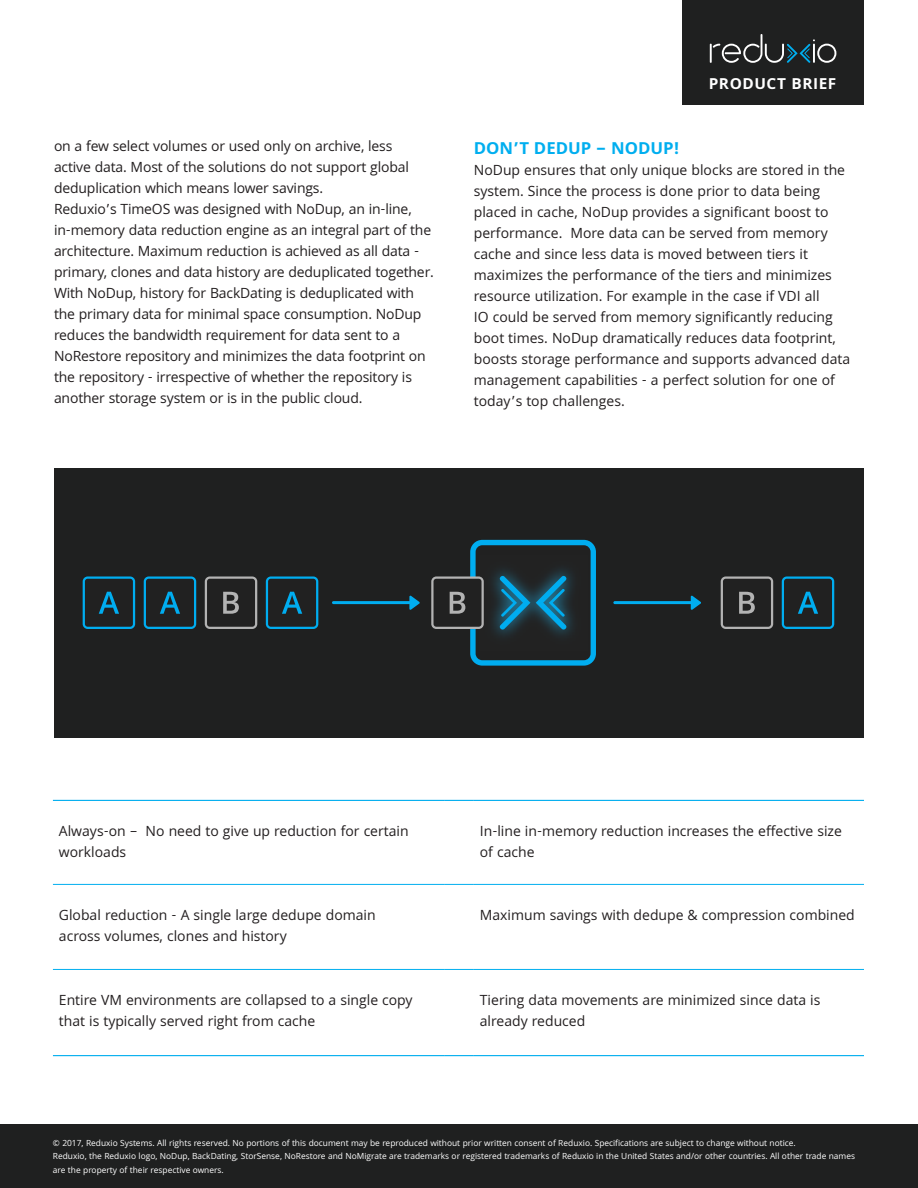
<style>
.page{position:relative;width:918px;height:1188px;background:#fff}
.page>*{position:absolute;margin:0;border:0;box-sizing:border-box;transform-origin:0 0}
.running_text{font:700 18px "Khula";color:#00aeef}
.t1{font:700 16.5px "Khula";letter-spacing:.035em;color:#fff}
.running_text-2{font:15px/21px "Khula";letter-spacing:-.01em;color:#231f20}
.table_text_regular{font:15px/21px "Khula";color:#231f20}
.t2{font:9px/13.5px "Khula";color:#fff}
</style>
<div class="page">
<div style="left:0;top:1124px;width:918px;height:64px;background:#1f2020"></div>
<div style="left:682px;top:0;width:182px;height:105px;background:#1f2020"></div>
<svg style="left:710px;top:34px;width:126px;height:29px"></svg>
<hr style="left:474px;top:800px;width:390px;height:1px;background:#00aeef">
<hr style="left:444px;top:800px;width:30px;height:1px;background:#00aeef">
<hr style="left:53px;top:800px;width:391px;height:1px;background:#00aeef">
<hr style="left:474px;top:969px;width:390px;height:1px;background:#00aeef">
<hr style="left:444px;top:969px;width:30px;height:1px;background:#00aeef">
<hr style="left:53px;top:969px;width:391px;height:1px;background:#00aeef">
<hr style="left:474px;top:884px;width:390px;height:1px;background:#00aeef">
<hr style="left:444px;top:884px;width:30px;height:1px;background:#00aeef">
<hr style="left:53px;top:884px;width:391px;height:1px;background:#00aeef">
<hr style="left:474px;top:1055px;width:390px;height:1px;background:#00aeef">
<hr style="left:444px;top:1055px;width:30px;height:1px;background:#00aeef">
<hr style="left:53px;top:1055px;width:391px;height:1px;background:#00aeef">
<div style="left:54px;top:468px;width:810px;height:270px;background:#1f2020"></div>
<svg style="left:409px;top:595px;width:11px;height:15px"></svg>
<hr style="left:332px;top:601px;width:79px;height:3px;background:#00adf0;border-radius:2px">
<svg style="left:691px;top:595px;width:10px;height:15px"></svg>
<hr style="left:613px;top:601px;width:80px;height:3px;background:#00adf0;border-radius:2px">
<svg style="left:83px;top:576px;width:52px;height:53px"></svg>
<svg style="left:144px;top:576px;width:52px;height:53px"></svg>
<svg style="left:266px;top:576px;width:52px;height:53px"></svg>
<svg style="left:205px;top:576px;width:52px;height:53px"></svg>
<svg style="left:782px;top:576px;width:52px;height:53px"></svg>
<svg style="left:721px;top:576px;width:52px;height:53px"></svg>
<svg style="left:431px;top:540px;width:165px;height:126px"></svg>
<p class="running_text-2" style="left:54px;top:135px;width:357px">on a few select volumes or used only on archive, less active data. Most of the solutions do not support global deduplication which means lower savings.</p>
<p class="running_text-2" style="left:54px;top:198px;width:381px">Reduxio s’ TimeOS was designed with NoDup, an in-line, in-memory data reduction engine as an integral part of the architecture. Maximum reduction is achieved as all data - primary, clones and data history are deduplicated together.<br>With NoDup, history for BackDating is deduplicated with the primary data for minimal space consumption. NoDup reduces the bandwidth requirement for data sent to a NoRestore repository and minimizes the data footprint on the repository - irrespective of whether the repository is another storage system or is in the public cloud.</p>
<p class="t1" style="left:709px;top:74px;width:129px">PRODUCT BRIEF</p>
<p class="running_text" style="left:474px;top:137px;width:208px">DON T’ DEDUP – NODUP!</p>
<p class="running_text-2" style="left:474px;top:159px;width:373px">NoDup ensures that only unique blocks are stored in the</p>
<p class="running_text-2" style="left:474px;top:180px;width:348px">system. Since the process is done prior to data being</p>
<p class="running_text-2" style="left:474px;top:201px;width:356px">placed in cache, NoDup provides a significant boost to</p>
<p class="running_text-2" style="left:571px;top:222px;width:259px">More data can be served from memory</p>
<p class="running_text-2" style="left:474px;top:222px;width:378px">performance.<br>cache and since less data is moved between tiers it maximizes the performance of the tiers and minimizes resource utilization. For example in the case if VDI all<br>IO could be served from memory significantly reducing boot times. NoDup dramatically reduces data footprint, boosts storage performance and supports advanced data management capabilities a- perfect solution for one of today s’ top challenges.</p>
<p class="table_text_regular" style="left:59px;top:820px;width:80px">Always-on – workloads</p>
<p class="table_text_regular" style="left:146px;top:820px;width:265px">No need to give up reduction for certain</p>
<p class="table_text_regular" style="left:480px;top:820px;width:364px">In-line in-memory reduction increases the effective size of cache</p>
<p class="table_text_regular" style="left:59px;top:904px;width:318px">Global reduction A- single large dedupe domain</p>
<p class="table_text_regular" style="left:59px;top:925px;width:229px">across volumes, clones and history</p>
<p class="table_text_regular" style="left:480px;top:904px;width:376px">Maximum savings with dedupe &amp; compression combined</p>
<p class="table_text_regular" style="left:59px;top:990px;width:355px">Entire VM environments are collapsed to a single copy that is typically served right from cache</p>
<p class="table_text_regular" style="left:480px;top:990px;width:342px">Tiering data movements are minimized since data is already reduced</p>
<p class="t2" style="left:53px;top:1136px;width:804px">© 2017, Reduxio Systems. All rights reserved. No portions of this document may be reproduced without prior written consent of Reduxio. Specifications are subject to change without notice.<br>Reduxio, the Reduxio logo, NoDup, BackDating, StorSense, NoRestore and NoMigrate are trademarks or registered trademarks of Reduxio in the United States and/or other countries. All other trade names are the property of their respective owners.</p>
</div>
